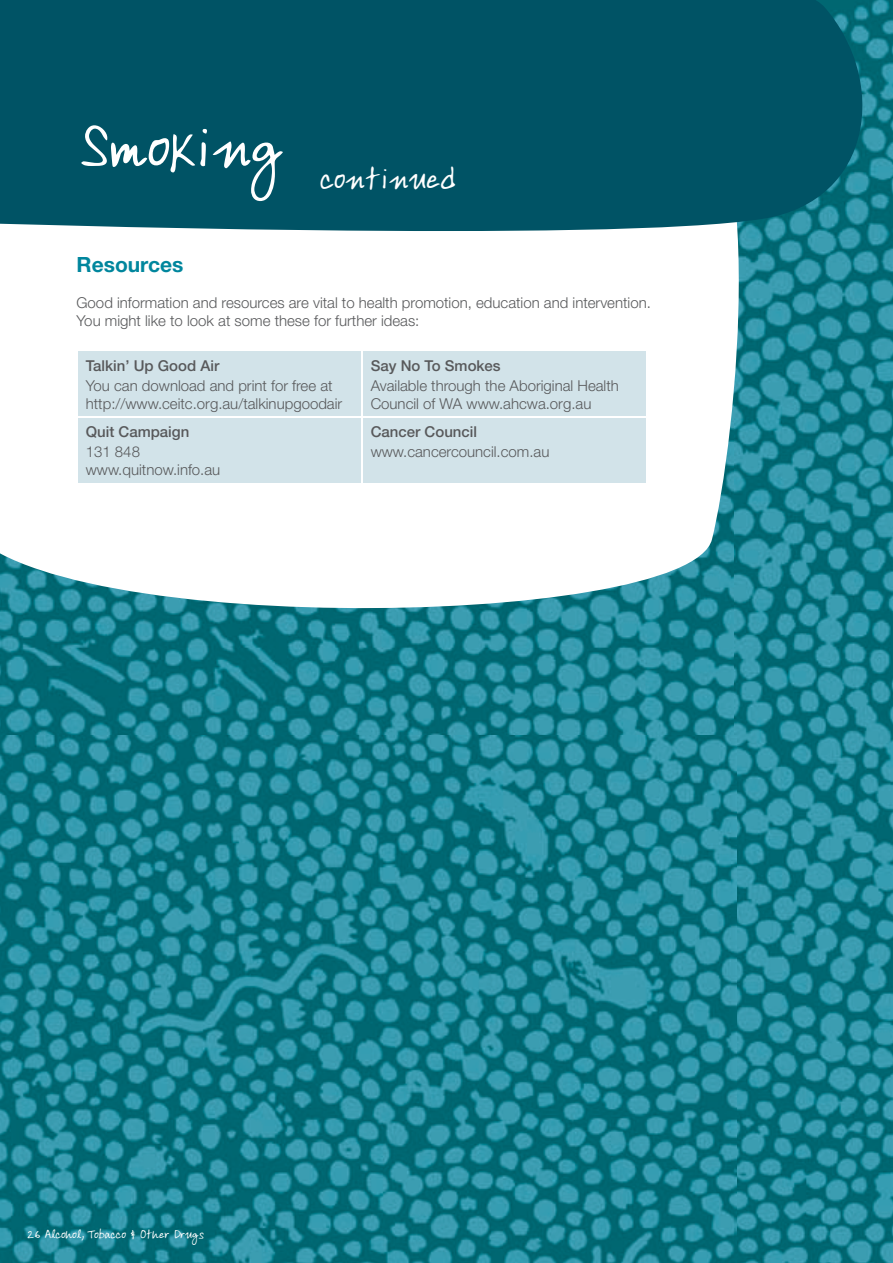
<style>
.page{position:relative;width:893px;height:1263px;background:#fff}
.page>*{position:absolute;margin:0;border:0;box-sizing:border-box;transform-origin:0 0}
.t1{font:60px "Ardleys Hand";color:#fff}
.t2{font:30px "Ardleys Hand";color:#fff}
.t3{font:700 21px "Helvetica Neue";color:#00869d}
.t4{font:300 15px/18px "Helvetica Neue";color:#58595b}
.t5{font:500 15px "Helvetica Neue";color:#58595b}
.t6{font:12px "Ardleys Hand";color:#fff}
</style>
<div class="page">
<img style="left:0;top:0;width:893px;height:1263px">
<svg style="left:0;top:244px;width:778px;height:395px"></svg>
<svg style="left:0;top:0;width:887px;height:244px;fill:#005365"></svg>
<div style="left:78px;top:351px;width:568px;height:132px;background:#d2e3e9"></div>
<hr style="left:361px;top:351px;width:2px;height:65px;background:#fff">
<hr style="left:77px;top:416px;width:285px;height:2px;background:#fff">
<hr style="left:362px;top:416px;width:286px;height:2px;background:#fff">
<hr style="left:361px;top:418px;width:2px;height:65px;background:#fff">
<hr style="left:77px;top:350px;width:285px;height:1px;background:#fff">
<hr style="left:77px;top:351px;width:1px;height:65px;background:#fff">
<hr style="left:362px;top:350px;width:286px;height:1px;background:#fff">
<hr style="left:646px;top:351px;width:2px;height:65px;background:#fff">
<hr style="left:77px;top:418px;width:1px;height:65px;background:#fff">
<hr style="left:646px;top:418px;width:2px;height:65px;background:#fff">
<hr style="left:77px;top:483px;width:285px;height:2px;background:#fff">
<hr style="left:362px;top:483px;width:286px;height:2px;background:#fff">
<h1 class="t1" style="left:77px;top:110px;width:208px">Smoking</h1>
<h2 class="t2" style="left:320px;top:160px;width:137px">continued</h2>
<h3 class="t3" style="left:77px;top:251px;width:108px">Resources</h3>
<p class="t4" style="left:77px;top:293px;width:576px">Good information and resources are vital to health promotion, education and intervention.<br>You might like to look at some these for further ideas:</p>
<p class="t5" style="left:86px;top:356px;width:135px">Talkin’ Up Good Air</p>
<p class="t4" style="left:86px;top:376px;width:258px">You can download and print for free at http://www.ceitc.org.au/talkinupgoodair</p>
<p class="t5" style="left:371px;top:356px;width:132px">Say No To Smokes</p>
<p class="t4" style="left:371px;top:376px;width:250px">Available through the Aboriginal Health<br>Council of WA www.ahcwa.org.au</p>
<p class="t5" style="left:86px;top:423px;width:105px">Quit Campaign</p>
<p class="t4" style="left:86px;top:443px;width:136px">131 848 www.quitnow.info.au</p>
<p class="t5" style="left:371px;top:423px;width:108px">Cancer Council</p>
<p class="t4" style="left:371px;top:443px;width:180px">www.cancercouncil.com.au</p>
<p class="t6" style="left:27px;top:1227px;width:178px">26 Alcohol, Tobacco &amp; Other Drugs</p>
</div>
